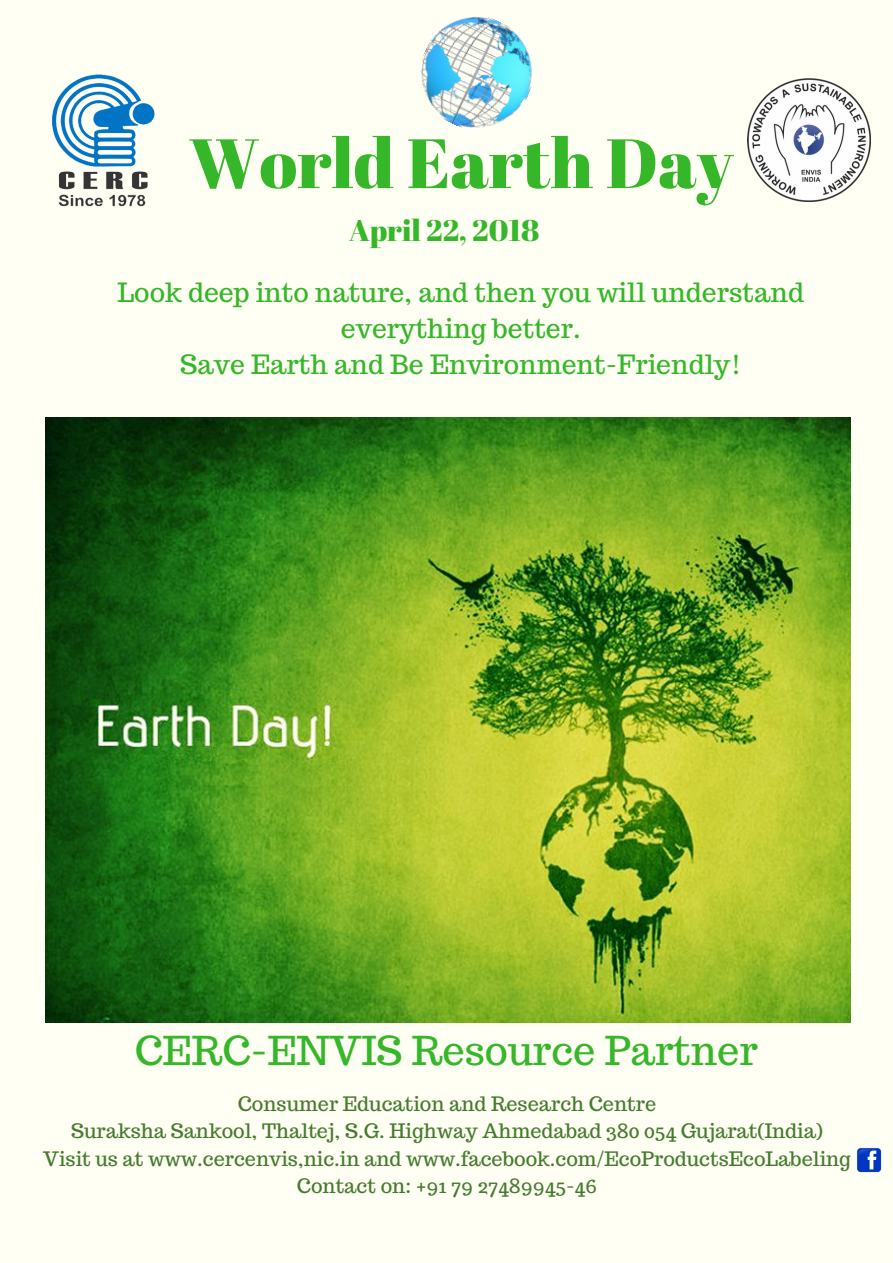
<style>
.page{position:relative;width:893px;height:1263px;background:#fffff3}
.page>*{position:absolute;margin:0;border:0;box-sizing:border-box;transform-origin:0 0}
.t1{font:69.6px "Abril Fatface";color:#35b729}
.t2{font:39.75px "Trocchi";color:#35b729}
.t3{font:29.85px "Abril Fatface";color:#35b729}
.t4{font:26.55px/36px "Trocchi";color:#35b729;text-align:center}
.t5{font:19.8px/27px "Trocchi";color:#457b2f;text-align:center}
</style>
<div class="page">
<img style="left:52px;top:74px;width:103px;height:133px">
<img style="left:748px;top:79px;width:122px;height:123px">
<img style="left:857px;top:1148px;width:25px;height:24px">
<img style="left:45px;top:418px;width:805px;height:604px">
<img style="left:421px;top:16px;width:111px;height:112px">
<h1 class="t1" style="left:189px;top:114px;width:546px">World Earth Day</h1>
<h3 class="t3" style="left:349px;top:209px;width:192px">April 22, 2018</h3>
<h3 class="t4" style="left:118px;top:274px;width:688px">Look deep into nature, and then you will understand everything better.<br>Save Earth and Be Environment-Friendly!</h3>
<h2 class="t2" style="left:135px;top:1025px;width:625px">CERC-ENVIS Resource Partner</h2>
<p class="t5" style="left:43px;top:1091px;width:809px">Consumer Education and Research Centre<br>Suraksha Sankool, Thaltej, S.G. Highway Ahmedabad 380 054 Gujarat(India)<br>Visit us at www.cercenvis,nic.in and www.facebook.com/EcoProductsEcoLabeling Contact on: +91 79 27489945-46</p>
</div>
